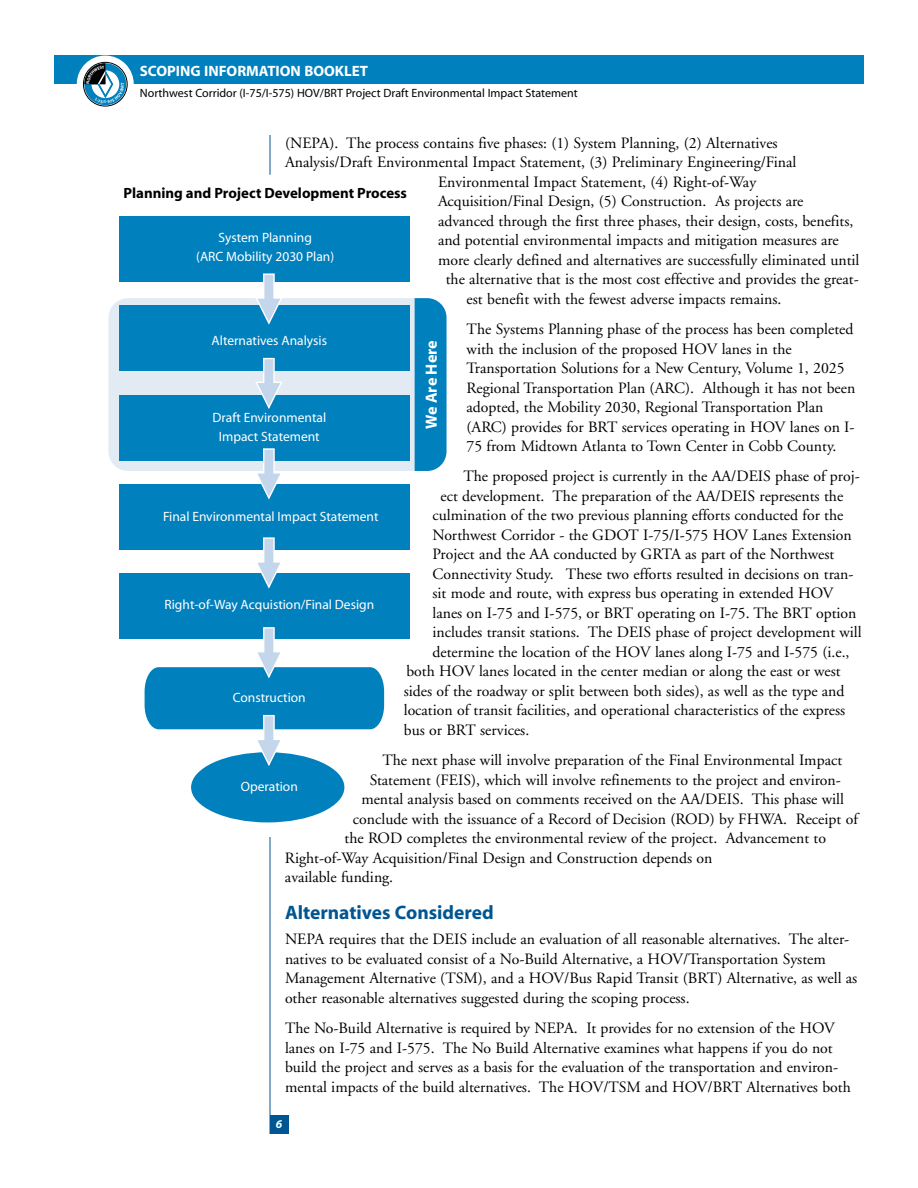
<style>
.page{position:relative;width:918px;height:1188px;background:#fff}
.page>*{position:absolute;margin:0;border:0;box-sizing:border-box;transform-origin:0 0}
.t1{font:700 19.5px "Myriad";color:#005692}
.t2{font:700 16.2px "Myriad";letter-spacing:-.005em;color:#fff}
.t3{font:15.75px/19.5px "Adobe Garamond";color:#000}
.t4{font:700 15px "Myriad";color:#fff}
.t5{font:700 14.85px "Myriad";color:#000}
.t6{font:13.5px/18.9px "Myriad";color:#fff;text-align:center}
.t7{font:12px "Myriad";color:#000}
.t8{font:italic 700 12px "Myriad";color:#fff}
</style>
<div class="page">
<div style="left:54px;top:55px;width:810px;height:29px;background:#0080bd"></div>
<div style="left:77px;top:56px;width:57px;height:56px;background:#fff;border-radius:50%"></div>
<div style="left:84px;top:63px;width:42px;height:42px;background:#0080bd;border-radius:50%"></div>
<div style="left:83px;top:62px;width:45px;height:44px;border:1px solid #000;border-radius:50%"></div>
<hr style="left:270px;top:135px;width:1px;height:999px;background:#005692">
<div style="left:270px;top:1116px;width:18px;height:18px;background:#005692"></div>
<div style="left:108px;top:298px;width:338px;height:173px;background:#e2ebf4;border-radius:19px"></div>
<div style="left:415px;top:298px;width:31px;height:173px;background:#0080bd"></div>
<div style="left:119px;top:216px;width:291px;height:66px;background:#0080bd"></div>
<div style="left:119px;top:306px;width:291px;height:65px;background:#0080bd"></div>
<div style="left:119px;top:395px;width:291px;height:65px;background:#0080bd"></div>
<div style="left:119px;top:484px;width:291px;height:66px;background:#0080bd"></div>
<div style="left:119px;top:573px;width:291px;height:66px;background:#0080bd"></div>
<div style="left:191px;top:752px;width:153px;height:70px;background:#0080bd;border-radius:50%"></div>
<svg style="left:254px;top:273px;width:30px;height:52px"></svg>
<svg style="left:255px;top:357px;width:27px;height:52px"></svg>
<svg style="left:254px;top:448px;width:30px;height:52px"></svg>
<svg style="left:258px;top:537px;width:22px;height:52px"></svg>
<svg style="left:145px;top:627px;width:239px;height:141px"></svg>
<svg style="left:84px;top:63px;width:40px;height:40px"></svg>
<p class="t4" style="left:140px;top:65px;width:230px">SCOPING INFORMATION BOOKLET</p>
<p class="t7" style="left:140px;top:88px;width:439px">Northwest Corridor (I-75/I-575) HOV/BRT Project Draft Environmental Impact Statement</p>
<p class="t3" style="left:285px;top:134px;width:494px">(NEPA). The process contains five phases: (1) System Planning, (2) Alternatives</p>
<p class="t3" style="left:285px;top:154px;width:513px">Analysis/Draft Environmental Impact Statement, (3) Preliminary Engineering/Final</p>
<p class="t3" style="left:438px;top:173px;width:320px">Environmental Impact Statement, (4) Right-of-Way</p>
<p class="t3" style="left:438px;top:193px;width:367px">Acquisition/Final Design, (5) Construction. As projects are</p>
<p class="t3" style="left:438px;top:212px;width:417px">advanced through the first three phases, their design, costs, benefits,</p>
<p class="t3" style="left:438px;top:232px;width:402px">and potential environmental impacts and mitigation measures are</p>
<p class="t3" style="left:438px;top:251px;width:423px">more clearly defined and alternatives are successfully eliminated until</p>
<p class="t3" style="left:446px;top:271px;width:414px">the alternative that is the most cost effective and provides the great-</p>
<p class="t3" style="left:467px;top:290px;width:316px">est benefit with the fewest adverse impacts remains.</p>
<p class="t3" style="left:467px;top:321px;width:390px">The Systems Planning phase of the process has been completed with the inclusion of the proposed HOV lanes in the Transportation Solutions for a New Century, Volume 1, 2025<br>Regional Transportation Plan (ARC). Although it has not been adopted, the Mobility 2030, Regional Transportation Plan (ARC) provides for BRT services operating in HOV lanes on I-75 from Midtown Atlanta to Town Center in Cobb County.</p>
<p class="t3" style="left:463px;top:468px;width:398px">The proposed project is currently in the AA/DEIS phase of proj-</p>
<p class="t3" style="left:441px;top:487px;width:404px">ect development. The preparation of the AA/DEIS represents the</p>
<p class="t3" style="left:432px;top:507px;width:413px">culmination of the two previous planning efforts conducted for the</p>
<p class="t3" style="left:432px;top:526px;width:421px">Northwest Corridor - the GDOT I-75/I-575 HOV Lanes Extension</p>
<p class="t3" style="left:432px;top:546px;width:403px">Project and the AA conducted by GRTA as part of the Northwest</p>
<p class="t3" style="left:432px;top:565px;width:423px">Connectivity Study. These two efforts resulted in decisions on tran-</p>
<p class="t3" style="left:432px;top:585px;width:403px">sit mode and route, with express bus operating in extended HOV</p>
<p class="t3" style="left:432px;top:604px;width:426px">lanes on I-75 and I-575, or BRT operating on I-75. The BRT option</p>
<p class="t3" style="left:432px;top:624px;width:431px">includes transit stations. The DEIS phase of project development will</p>
<p class="t3" style="left:432px;top:643px;width:419px">determine the location of the HOV lanes along I-75 and I-575 (i.e.,</p>
<p class="t3" style="left:406px;top:663px;width:436px">both HOV lanes located in the center median or along the east or west</p>
<p class="t3" style="left:404px;top:682px;width:442px">sides of the roadway or split between both sides), as well as the type and</p>
<p class="t3" style="left:404px;top:702px;width:443px">location of transit facilities, and operational characteristics of the express</p>
<p class="t3" style="left:404px;top:721px;width:127px">bus or BRT services.</p>
<p class="t3" style="left:382px;top:752px;width:461px">The next phase will involve preparation of the Final Environmental Impact</p>
<p class="t3" style="left:370px;top:771px;width:473px">Statement (FEIS), which will involve refinements to the project and environ-</p>
<p class="t3" style="left:361px;top:791px;width:484px">mental analysis based on comments received on the AA/DEIS. This phase will</p>
<p class="t3" style="left:353px;top:810px;width:506px">conclude with the issuance of a Record of Decision (ROD) by FHWA. Receipt of</p>
<p class="t3" style="left:345px;top:830px;width:483px">the ROD completes the environmental review of the project. Advancement to</p>
<p class="t3" style="left:285px;top:849px;width:429px">Right-of-Way Acquisition/Final Design and Construction depends on</p>
<p class="t3" style="left:285px;top:869px;width:110px">available funding.</p>
<p class="t1" style="left:285px;top:906px;width:210px">Alternatives Considered</p>
<p class="t3" style="left:285px;top:931px;width:574px">NEPA requires that the DEIS include an evaluation of all reasonable alternatives. The alter&shy;natives to be evaluated consist of a No-Build Alternative, a HOV/Transportation System Management Alternative (TSM), and a HOV/Bus Rapid Transit (BRT) Alternative, as well as other reasonable alternatives suggested during the scoping process.</p>
<p class="t3" style="left:285px;top:1020px;width:567px">The No-Build Alternative is required by NEPA. It provides for no extension of the HOV lanes on I-75 and I-575. The No Build Alternative examines what happens if you do not build the project and serves as a basis for the evaluation of the transportation and environ&shy;mental impacts of the build alternatives. The HOV/TSM and HOV/BRT Alternatives both</p>
<p class="t5" style="left:123px;top:187px;width:285px">Planning and Project Development Process</p>
<p class="t6" style="left:196px;top:230px;width:140px">System Planning<br>(ARC Mobility 2030 Plan)</p>
<p class="t6" style="left:212px;top:332px;width:117px">Alternatives Analysis</p>
<p class="t2" style="left:425px;top:429px;width:90px;rotate:-90deg">We Are Here</p>
<p class="t6" style="left:213px;top:410px;width:115px">Draft Environmental<br>Impact Statement</p>
<p class="t6" style="left:163px;top:508px;width:217px">Final Environmental Impact Statement</p>
<p class="t6" style="left:164px;top:596px;width:211px">Right-of-Way Acquistion/Final Design</p>
<p class="t6" style="left:233px;top:690px;width:74px">Construction</p>
<p class="t6" style="left:241px;top:779px;width:59px">Operation</p>
<p class="t8" style="left:276px;top:1120px;width:8px">6</p>
</div>
